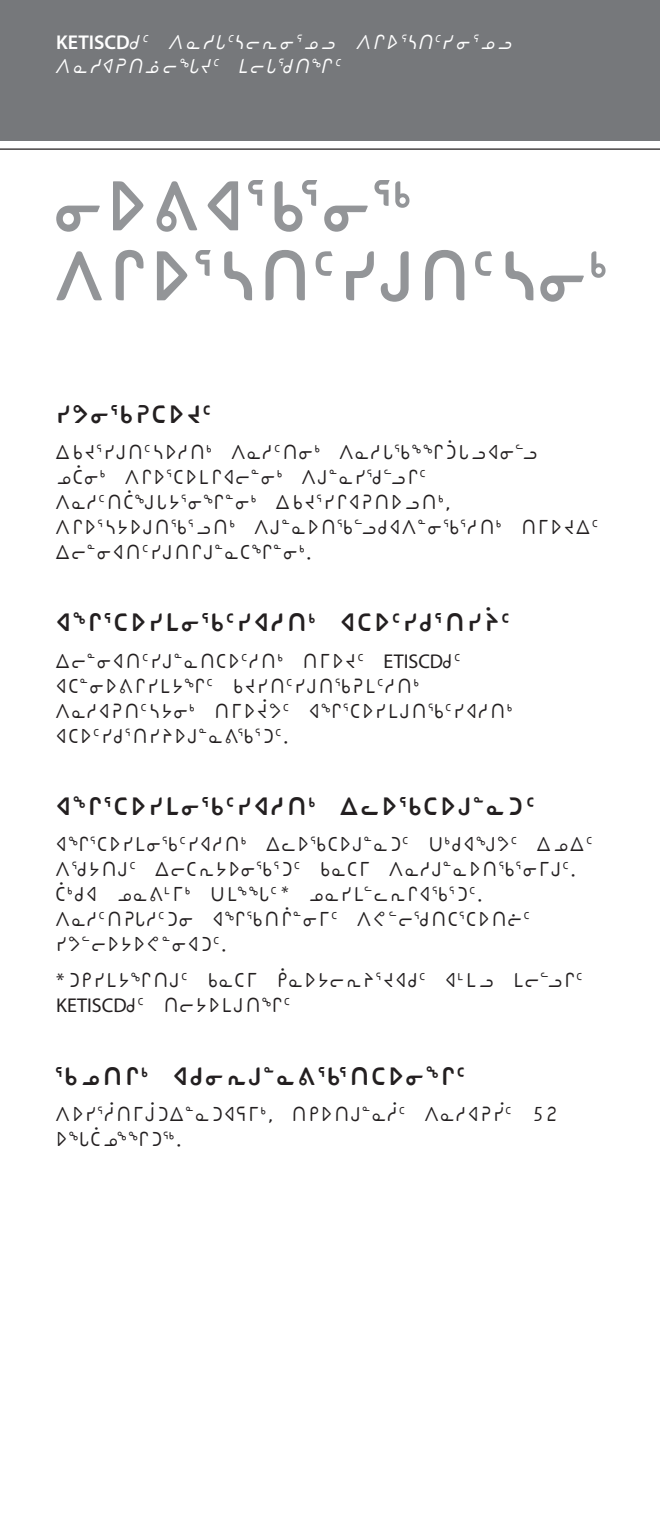
<style>
.page{position:relative;width:660px;height:1530px;background:#fff}
.page>*{position:absolute;margin:0;border:0;box-sizing:border-box;transform-origin:0 0}
._01-title1-i{font:700 70px/70px "Ai Pai Nunavik";letter-spacing:-.05em;color:#939598;scale:.95 1}
._01-title2-i{font:700 25px "Ai Pai Nunavik";color:#231f20}
._03-body-i{font:20px/25px "Ai Pai Nunavik";color:#231f20}
._00-tagtop-i{font:italic 20px/24px "Ai Pai Nunavik";color:#fff}
.s1{font-family:"Myriad Pro";font-weight:600;font-style:normal}
.s2{font-family:"Ai Pai Nuna SP"}
.s3{font-family:"Myriad Pro"}
</style>
<div class="page">
<div style="left:0;top:0;width:660px;height:141px;background:#76787b"></div>
<hr style="left:0;top:148px;width:660px;height:2px;background:#231f20">
<p class="_00-tagtop-i" style="left:56px;top:30px;width:461px"><span class="s1">KETISCD</span>F5 WNHZ5NOEI3KL WQS3NT5YI3KL<br>WNHXDTªOZJ5 MOZDTQ5</p>
<p class="_01-title1-i" style="left:56px;top:171px;width:590px">IS[XC3I6<br>WQS3NT5YAT5NI4</p>
<p class="_01-title2-i" style="left:56px;top:399px;width:159px">YKICDBSJ5</p>
<p class="_03-body-i" style="left:56px;top:440px;width:546px">WVJ3YAT5NSHT4 WNH5TI4 WNHZC1Q©ZLXI9L<br>KÌI4 WQS3BSMQXO8I4 WA8NYD9LQ5<br>WNH5TÌAZ<span class="s2">I</span>3IQ8I4 WVJ3YQXDTSLT4, WQS3N<span class="s2">I</span>SATC3LT4 WA8NSTC9LFXW8IC3HT4 TUSJW5<br>WO8IXT5YATQA8NBQ8I4.</p>
<p class="_01-title2-i" style="left:56px;top:608px;width:458px">XQ3BSYMIC5YXHT4 XBS5YF3TYº5</p>
<p class="_03-body-i" style="left:56px;top:649px;width:460px">WO8IXT5YA8NTBS5HT4 TUSJ5 <span class="s3">ETISCD</span>F5<br>XB8IS[QYM<span class="s2">I</span>Q5 VJYT5YATCDM5HT4<br>WNHXDT5N<span class="s2">I</span>I4 TUSÔK5 XQ3BSYMATC5YXHT4<br>XBS5YF3TYPSA8N[C3G5.</p>
<p class="_01-title2-i" style="left:56px;top:791px;width:483px">XQ3BSYMIC5YXHT4 WMSCBSA8NG5</p>
<p class="_03-body-i" style="left:56px;top:832px;width:540px">XQ3BSYMIC5YXHT4 WMSCBSA8NG5 Ö4FXAK5 WKW5<br>WD<span class="s2">I</span>TA5 WOBE<span class="s2">I</span>SIC3G5 VNBU WNHA8NSTC3IUA5.<br>Ì4FX KN[7U4 ÖM1Z5• KNYM9MEQXC3G5.<br>WNH5TDZH5GI XQCTŒ8IU5 W?9ODTB3BSTØ5<br>YK9OS<span class="s2">I</span>S?8IXG5.</p>
<p class="_03-body-i" style="left:56px;top:968px;width:530px"><span class="s3">*</span> GRYM<span class="s2">I</span>QTA5 VNBU ®NS<span class="s2">I</span>OEP3JXF5 X7ML MO9LQ5<br><span class="s3">KETISCD</span>F5 TO<span class="s2">I</span>SMATQ5</p>
<p class="_01-title2-i" style="left:56px;top:1061px;width:413px">CKTQ4 XFIEA8N[C3TBSIQ5</p>
<p class="_03-body-i" style="left:56px;top:1102px;width:504px">WSY3§TUÅGW8NGXCU4, TRSTA8N§5 WNHXD¥5 %@<br>SZÌK1QG6.</p>
</div>
